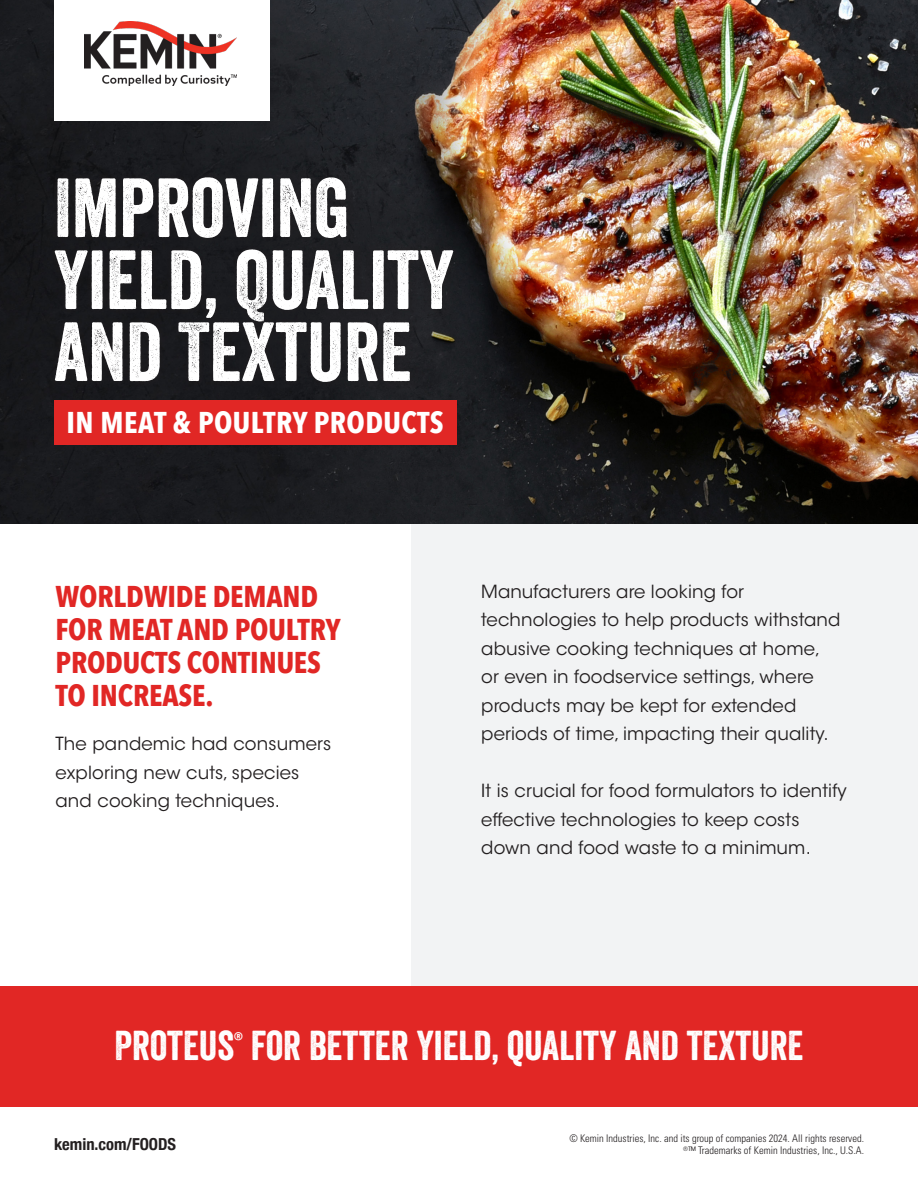
<style>
.page{position:relative;width:918px;height:1188px;background:#fff}
.page>*{position:absolute;margin:0;border:0;box-sizing:border-box;transform-origin:0 0}
.t1{font:81px/72px "Veneer";color:#fff}
.t2{font:40.5px "Veneer";color:#fff}
.t3{font:700 30px/33px "Avenir Next Condensed";letter-spacing:-.005em;color:#e12725}
.t4{font:700 30px "Avenir Next Condensed";letter-spacing:.015em;color:#fff}
.t5{font:18px/28.5px "ITC Avant Garde Std";letter-spacing:.01em;color:#231f20}
.t6{font:700 condensed 16.5px "Helvetica Neue";color:#231f20}
.t7{font:14.85px "Veneer";color:#fff}
.t8{font:300 condensed 10.5px "Univers LT Std";color:#231f20}
</style>
<div class="page">
<div style="left:411px;top:0;width:507px;height:986px;background:#f2f3f4"></div>
<img style="left:0;top:0;width:918px;height:524px">
<div style="left:0;top:986px;width:918px;height:121px;background:#e12725"></div>
<div style="left:54px;top:0;width:216px;height:121px;background:#fff"></div>
<img style="left:84px;top:21px;width:152px;height:64px">
<div style="left:47px;top:170px;width:413px;height:220px;background:#231f20"></div>
<div style="left:54px;top:400px;width:403px;height:45px;background:#e12725"></div>
<p class="t1" style="left:54px;top:171px;width:401px">IMPROVING<br>YIELD, QUALITY<br>AND TEXTURE</p>
<p class="t4" style="left:67px;top:404px;width:379px">IN MEAT &amp; POULTRY PRODUCTS</p>
<p class="t3" style="left:56px;top:580px;width:287px">WORLDWIDE DEMAND<br>FOR MEAT AND POULTRY<br>PRODUCTS CONTINUES<br>TO INCREASE.</p>
<p class="t5" style="left:56px;top:730px;width:277px">The pandemic had consumers exploring new cuts, species and cooking techniques.</p>
<p class="t5" style="left:481px;top:577px;width:361px">Manufacturers are looking for technologies to help products withstand abusive cooking techniques at home, or even in foodservice settings, where products may be kept for extended periods of time, impacting their quality.</p>
<p class="t5" style="left:481px;top:777px;width:367px">It is crucial for food formulators to identify effective technologies to keep costs down and food waste to a minimum.</p>
<p class="t2" style="left:115px;top:1021px;width:690px">PROTEUS FOR BETTER YIELD, QUALITY AND TEXTURE</p>
<p class="t7" style="left:234px;top:1029px;width:10px">®</p>
<p class="t6" style="left:54px;top:1131px;width:124px">kemin.com/FOODS</p>
<p class="t8" style="left:569px;top:1132px;width:296px">© Kemin Industries, Inc. and its group of companies 2024. All rights reserved.</p>
<p class="t8" style="left:683px;top:1144px;width:182px"><sup>®</sup>™ Trademarks of Kemin Industries, Inc., U.S.A.</p>
</div>
